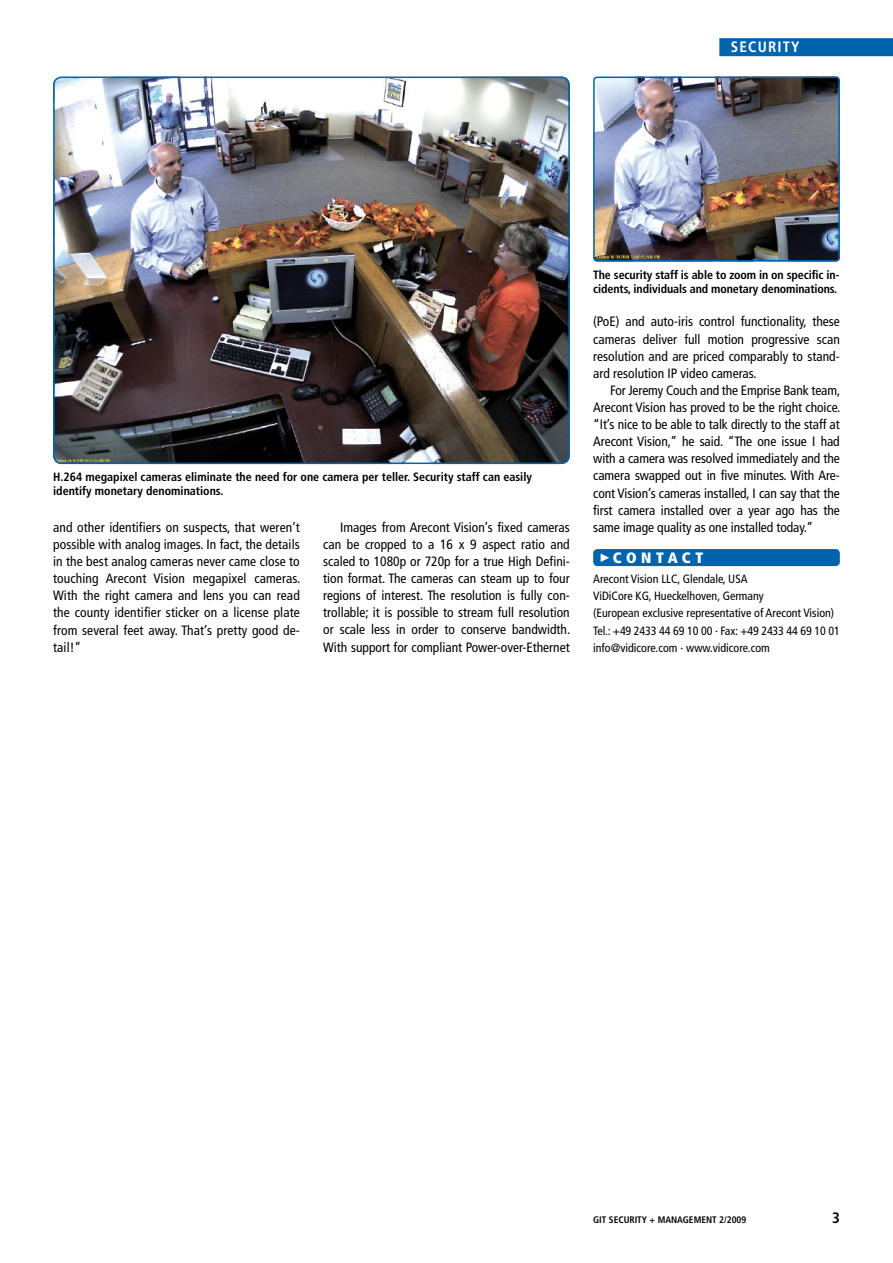
<style>
.page{position:relative;width:893px;height:1263px;background:#fff}
.page>*{position:absolute;margin:0;border:0;box-sizing:border-box;transform-origin:0 0}
.t1{font:700 condensed 15px "Frutiger LT Com";letter-spacing:.075em;color:#fff}
.t2{font:900 condensed 15px "Frutiger LT Com";letter-spacing:.3em;color:#fff}
.t3{font:700 condensed 15px "Frutiger LT Com";color:#000}
.t4{font:condensed 13.5px/17.1px "Frutiger LT Com";color:#000;text-align:justify}
.t5{font:700 condensed 12px/13.5px "Frutiger LT Com";color:#000}
.t6{font:condensed 12px/17.1px "Frutiger LT Com";color:#000}
.t7{font:700 condensed 9.45px "Frutiger LT Com";color:#000}
.s1{font-family:"Merck Log";font-weight:400;font-stretch:normal;font-size:12px}
</style>
<div class="page">
<img style="left:53px;top:77px;width:517px;height:387px">
<div style="left:53px;top:77px;width:517px;height:387px;border:2px solid #0064ad;border-radius:8px"></div>
<img style="left:593px;top:77px;width:247px;height:184px">
<div style="left:593px;top:77px;width:247px;height:184px;border:2px solid #0064ad;border-radius:3px"></div>
<div style="left:719px;top:38px;width:174px;height:18px;background:#0064ad"></div>
<div style="left:593px;top:549px;width:247px;height:17px;background:#0064ad;border-radius:4px"></div>
<p class="t1" style="left:731px;top:38px;width:70px">Security</p>
<p class="t5" style="left:53px;top:470px;width:480px">H.264 megapixel cameras eliminate the need for one camera per teller. Security staff can easily identify monetary denominations.</p>
<p class="t4" style="left:53px;top:519px;width:249px">and other identifiers on suspects, that weren’t possible with analog images. In fact, the details in the best analog cameras never came close to touching Arecont Vision megapixel cameras.<br>With the right camera and lens you can read the county identifier sticker on a license plate from several feet away. That’s pretty good de&shy;tail!”</p>
<p class="t4" style="left:323px;top:519px;width:249px;text-indent:17px">Images from Arecont Vision’s fixed cameras can be cropped to a 16 x 9 aspect ratio and scaled to 1080p or 720p for a true High Defini&shy;tion format. The cameras can steam up to four regions of interest. The resolution is fully con&shy;trollable; it is possible to stream full resolution or scale less in order to conserve bandwidth.<br>With support for compliant Power-over-Ethernet</p>
<p class="t5" style="left:593px;top:268px;width:248px">The security staff is able to zoom in on specific in&shy;cidents, individuals and monetary denominations.</p>
<p class="t4" style="left:593px;top:313px;width:248px">(PoE) and auto-iris control functionality, these cameras deliver full motion progressive scan resolution and are priced comparably to stand&shy;ard resolution IP video cameras.</p>
<p class="t4" style="left:593px;top:382px;width:249px;text-indent:17px">For Jeremy Couch and the Emprise Bank team, Arecont Vision has proved to be the right choice. “It’s nice to be able to talk directly to the staff at Arecont Vision,” he said. “The one issue I had with a camera was resolved immediately and the camera swapped out in five minutes. With Are&shy;cont Vision’s cameras installed, I can say that the first camera installed over a year ago has the same image quality as one installed today.”</p>
<p class="t2" style="left:601px;top:549px;width:104px"><span class="s1">2</span>CONTACT</p>
<p class="t6" style="left:593px;top:571px;width:248px">Arecont Vision LLC, Glendale, USA<br>ViDiCore KG, Hueckelhoven, Germany<br>(European exclusive representative of Arecont Vision)<br>Tel.: +49 2433 44 69 10 00 · Fax: +49 2433 44 69 10 01 info@vidicore.com · www.vidicore.com</p>
<p class="t7" style="left:593px;top:1214px;width:155px">GIT Security + Management 2/2009</p>
<p class="t3" style="left:832px;top:1209px;width:9px">3</p>
</div>
